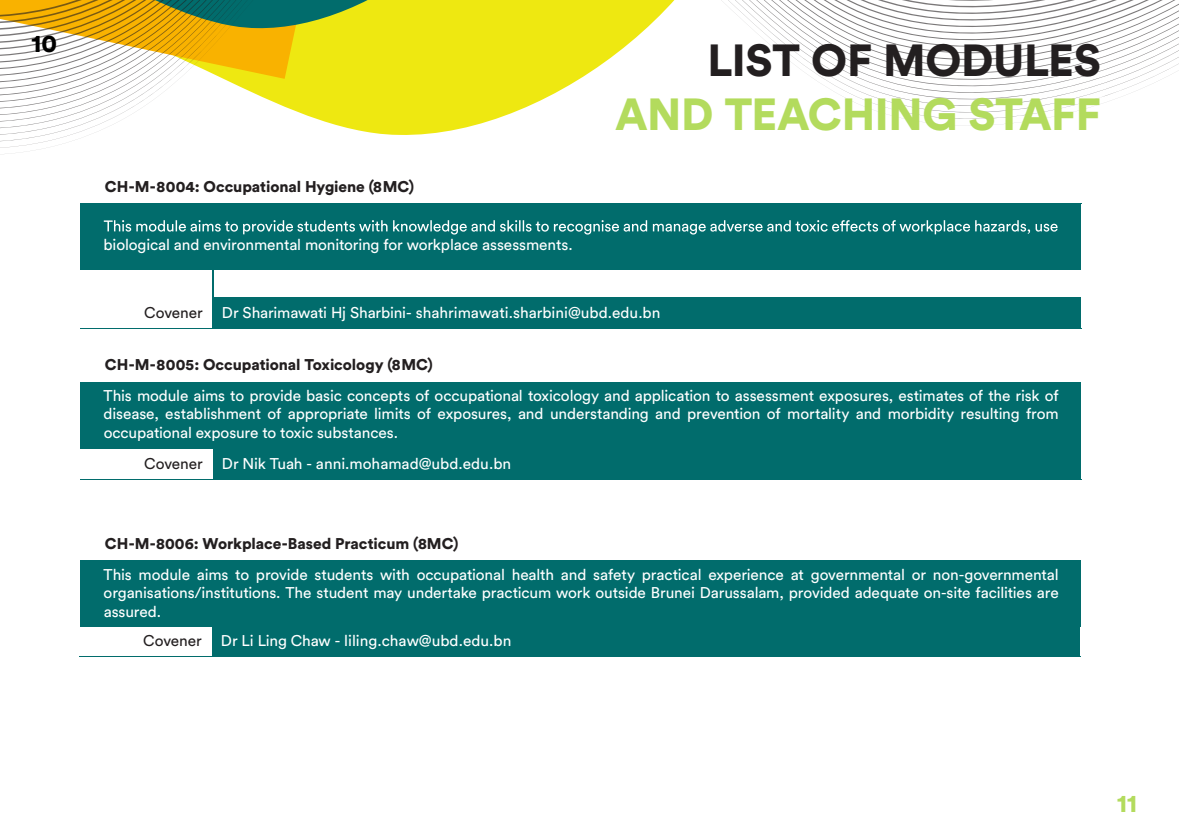
<style>
.page{position:relative;width:1179px;height:838px;background:#fff}
.page>*{position:absolute;margin:0;border:0;box-sizing:border-box;transform-origin:0 0}
.t1{font:900 44.5px "Circular Std";letter-spacing:-.01em;color:#b3db5d}
.t2{font:900 44.5px "Circular Std";letter-spacing:-.005em;color:#231f20}
.t3{font:900 24.7px "Circular Std";color:#000}
.t4{font:900 24.7px "Circular Std";color:#b3db5d}
.t5{font:15.4px/18.5px "Circular Std";letter-spacing:-.01em;color:#fff;text-align:justify}
.t6{font:900 15.4px "Circular Std";letter-spacing:-.005em;color:#231f20}
.t7{font:15.4px "Circular Std";letter-spacing:-.005em;color:#231f20}
</style>
<div class="page">
<svg style="left:0;top:0;width:1178px;height:155px"></svg>
<hr style="left:213px;top:236px;width:1px;height:92px;background:#016c6c">
<div style="left:80px;top:203px;width:1000px;height:67px;background:#016c6c"></div>
<div style="left:213px;top:297px;width:867px;height:32px;background:#016c6c"></div>
<hr style="left:81px;top:203px;width:1000px;height:1px;background:#016c6c">
<hr style="left:80px;top:328px;width:1001px;height:1px;background:#016c6c">
<svg style="left:104px;top:220px;width:953px;height:15px"></svg>
<div style="left:80px;top:382px;width:1000px;height:67px;background:#016c6c"></div>
<div style="left:213px;top:449px;width:867px;height:31px;background:#016c6c"></div>
<hr style="left:80px;top:479px;width:1001px;height:1px;background:#016c6c">
<div style="left:80px;top:560px;width:1000px;height:67px;background:#016c6c"></div>
<div style="left:212px;top:625px;width:867px;height:32px;background:#016c6c"></div>
<hr style="left:79px;top:656px;width:1001px;height:1px;background:#016c6c">
<h2 class="t3" style="left:31px;top:27px;width:27px">10</h2>
<p class="t6" style="left:105px;top:176px;width:311px">CH-M-8004: Occupational Hygiene (8MC)</p>
<p class="t5" style="left:104px;top:235px;width:470px">biological and environmental monitoring for workplace assessments.</p>
<h1 class="t2" style="left:707px;top:31px;width:395px">LIST OF MODULES</h1>
<h1 class="t1" style="left:615px;top:85px;width:487px">AND TEACHING STAFF</h1>
<p class="t7" style="left:144px;top:303px;width:60px">Covener</p>
<p class="t5" style="left:222px;top:303px;width:440px">Dr Sharimawati Hj Sharbin - shahrimawati.sharbini@ubd.edu.bn</p>
<p class="t5" style="left:402px;top:303px;width:5px">i</p>
<p class="t6" style="left:105px;top:354px;width:329px">CH-M-8005: Occupational Toxicology (8MC)</p>
<p class="t5" style="left:104px;top:386px;width:956px">This module aims to provide basic concepts of occupational toxicology and application to assessment exposures, estimates of the risk of disease, establishment of appropriate limits of exposures, and understanding and prevention of mortality and morbidity resulting from occupational exposure to toxic substances.</p>
<p class="t7" style="left:144px;top:454px;width:60px">Covener</p>
<p class="t5" style="left:222px;top:454px;width:291px">Dr Nik Tuah - anni.mohamad@ubd.edu.bn</p>
<p class="t6" style="left:105px;top:533px;width:355px">CH-M-8006: Workplace-Based Practicum (8MC)</p>
<p class="t5" style="left:104px;top:565px;width:956px">This module aims to provide students with occupational health and safety practical experience at governmental or non-governmental organisations/institutions. The student may undertake practicum work outside Brunei Darussalam, provided adequate on-site facilities are assured.</p>
<p class="t7" style="left:143px;top:631px;width:60px">Covener</p>
<p class="t5" style="left:221px;top:631px;width:292px">Dr Li Ling Chaw - liling.chaw@ubd.edu.bn</p>
<h2 class="t4" style="left:1116px;top:787px;width:22px">11</h2>
</div>
